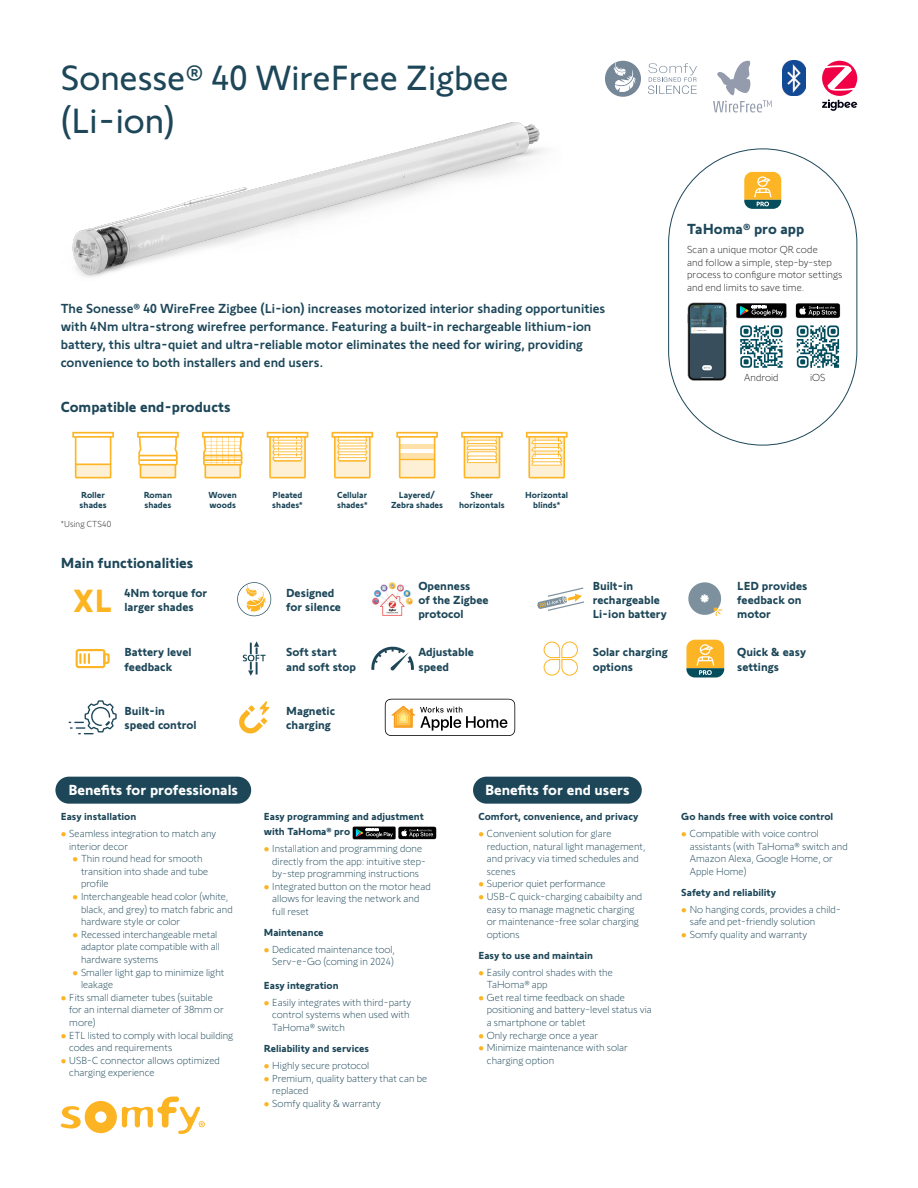
<style>
.page{position:relative;width:918px;height:1188px;background:#fff}
.page>*{position:absolute;margin:0;border:0;box-sizing:border-box;transform-origin:0 0}
.t1{font:36px/43.2px "Somfy Sans";color:#1d4759}
.t2{font:700 33px "Somfy Sans";color:#fcb423}
.t3{font:700 15px "Somfy Sans";color:#1d4759}
.t4{font:700 15px "Somfy Sans";color:#fff}
.t5{font:500 13.5px/18px "Somfy Sans";color:#1d4759}
.t6{font:700 12px/14.4px "Somfy Sans";color:#1d4759}
.t7{font:300 10.5px/12.6px "Somfy Sans";color:#1d4759}
.BENEFITS_gras{font:700 10.5px/15px "Somfy Sans";color:#1d4759}
.t8{font:300 10.5px/12.6px "Somfy Sans";letter-spacing:.01em;color:#231f20}
.t9{font:700 9px/10.8px "Somfy Sans";color:#1d4759}
.t10{font:300 9px "Somfy Sans";letter-spacing:.015em;color:#231f20}
</style>
<div class="page">
<svg style="left:60px;top:1097px;width:145px;height:37px"></svg>
<svg style="left:72px;top:432px;width:42px;height:46px"></svg>
<svg style="left:137px;top:432px;width:42px;height:46px"></svg>
<svg style="left:202px;top:432px;width:42px;height:46px"></svg>
<svg style="left:267px;top:432px;width:41px;height:46px"></svg>
<svg style="left:332px;top:432px;width:41px;height:46px"></svg>
<svg style="left:396px;top:432px;width:42px;height:46px"></svg>
<svg style="left:461px;top:432px;width:42px;height:46px"></svg>
<svg style="left:526px;top:432px;width:42px;height:46px"></svg>
<img style="left:782px;top:61px;width:23px;height:35px">
<svg style="left:822px;top:61px;width:35px;height:50px"></svg>
<svg style="left:740px;top:325px;width:43px;height:43px"></svg>
<svg style="left:797px;top:325px;width:42px;height:43px"></svg>
<svg style="left:796px;top:303px;width:44px;height:15px"></svg>
<svg style="left:736px;top:303px;width:50px;height:15px"></svg>
<svg style="left:744px;top:172px;width:37px;height:37px"></svg>
<img style="left:687px;top:302px;width:40px;height:79px">
<svg style="left:353px;top:827px;width:83px;height:12px"></svg>
<div style="left:55px;top:777px;width:196px;height:27px;background:#1d4759;border-radius:14px"></div>
<div style="left:473px;top:777px;width:169px;height:27px;background:#1d4759;border-radius:14px"></div>
<svg style="left:713px;top:61px;width:59px;height:52px"></svg>
<div style="left:605px;top:61px;width:36px;height:36px;background:#768798;border-radius:50%"></div>
<svg style="left:614px;top:62px;width:22px;height:31px"></svg>
<svg style="left:648px;top:63px;width:49px;height:31px"></svg>
<svg style="left:237px;top:582px;width:34px;height:34px"></svg>
<img style="left:372px;top:582px;width:41px;height:34px">
<svg style="left:537px;top:587px;width:47px;height:24px"></svg>
<svg style="left:688px;top:582px;width:35px;height:34px"></svg>
<svg style="left:76px;top:649px;width:34px;height:19px"></svg>
<svg style="left:243px;top:641px;width:23px;height:35px"></svg>
<svg style="left:371px;top:646px;width:43px;height:25px"></svg>
<svg style="left:543px;top:641px;width:35px;height:35px"></svg>
<svg style="left:686px;top:640px;width:38px;height:37px"></svg>
<svg style="left:69px;top:700px;width:48px;height:34px"></svg>
<svg style="left:239px;top:701px;width:31px;height:33px"></svg>
<svg style="left:385px;top:699px;width:130px;height:37px"></svg>
<img style="left:72px;top:122px;width:472px;height:155px">
<p class="t1" style="left:61px;top:52px;width:450px">Sonesse® 40 WireFree Zigbee (Li-ion)</p>
<p class="t5" style="left:61px;top:298px;width:546px">The Sonesse® 40 WireFree Zigbee (Li-ion) increases motorized interior shading opportunities with 4Nm ultra-strong wirefree performance. Featuring a built-in rechargeable lithium-ion battery, this ultra-quiet and ultra-reliable motor eliminates the need for wiring, providing convenience to both installers and end users.</p>
<p class="t3" style="left:61px;top:395px;width:171px">Compatible end-products</p>
<p class="t9" style="left:80px;top:488px;width:29px">Roller shades</p>
<p class="t9" style="left:144px;top:488px;width:30px">Roman shades</p>
<p class="t9" style="left:209px;top:488px;width:30px">Woven woods</p>
<p class="t9" style="left:272px;top:488px;width:32px">Pleated shades*</p>
<p class="t9" style="left:337px;top:488px;width:32px">Cellular shades*</p>
<p class="t9" style="left:391px;top:488px;width:54px;text-align:center">Layered/<br>Zebra shades</p>
<p class="t9" style="left:459px;top:488px;width:47px;text-align:center">Sheer horizontals</p>
<p class="t9" style="left:525px;top:488px;width:45px;text-align:center">Horizontal blinds*</p>
<p class="t10" style="left:61px;top:517px;width:52px">*Using CTS40</p>
<p class="t3" style="left:61px;top:551px;width:134px">Main functionalities</p>
<p class="t3" style="left:687px;top:217px;width:119px">TaHoma® pro app</p>
<p class="t8" style="left:687px;top:242px;width:157px">Scan a unique motor QR code<br>and follow a simple, step-by-step process to configure motor settings and end limits to save time.</p>
<p class="t8" style="left:744px;top:371px;width:36px">Android</p>
<p class="t8" style="left:810px;top:371px;width:17px">iOS</p>
<p class="t2" style="left:73px;top:574px;width:41px">XL</p>
<p class="t6" style="left:125px;top:584px;width:84px">4Nm torque for larger shades</p>
<p class="t6" style="left:286px;top:584px;width:56px">Designed for silence</p>
<p class="t6" style="left:418px;top:577px;width:72px">Openness<br>of the Zigbee protocol</p>
<p class="t6" style="left:593px;top:577px;width:76px">Built-in rechargeable<br>Li-ion battery</p>
<p class="t6" style="left:737px;top:577px;width:72px">LED provides feedback on motor</p>
<p class="t6" style="left:125px;top:643px;width:69px">Battery level feedback</p>
<p class="t6" style="left:286px;top:643px;width:71px">Soft start and soft stop</p>
<p class="t6" style="left:418px;top:643px;width:57px">Adjustable speed</p>
<p class="t6" style="left:593px;top:643px;width:77px">Solar charging options</p>
<p class="t6" style="left:737px;top:643px;width:70px">Quick &amp; easy</p>
<p class="t6" style="left:737px;top:658px;width:43px">settings</p>
<p class="t6" style="left:125px;top:702px;width:74px">Built-in speed control</p>
<p class="t6" style="left:286px;top:702px;width:51px">Magnetic charging</p>
<p class="t4" style="left:68px;top:778px;width:171px">Benefits for professionals</p>
<p class="t4" style="left:485px;top:778px;width:146px">Benefits for end users</p>
<p class="BENEFITS_gras" style="left:61px;top:808px;width:77px">Easy installation</p>
<p class="t7" style="left:69px;top:826px;width:149px">Seamless integration to match any interior decor</p>
<p class="t7" style="left:81px;top:851px;width:129px">Thin round head for smooth transition into shade and tube profile</p>
<p class="t7" style="left:81px;top:889px;width:153px">Interchangeable head color (white, black, and grey) to match fabric and hardware style or color</p>
<p class="t7" style="left:81px;top:927px;width:141px">Recessed interchangeable metal adaptor plate compatible with all hardware systems</p>
<p class="t7" style="left:81px;top:965px;width:145px">Smaller light gap to minimize light leakage</p>
<p class="t7" style="left:69px;top:990px;width:156px">Fits small diameter tubes (suitable for an internal diameter of 38mm or more)</p>
<p class="t7" style="left:69px;top:1028px;width:166px">ETL listed to comply with local building codes and requirements</p>
<p class="t7" style="left:69px;top:1053px;width:152px">USB-C connector allows optimized charging experience</p>
<p class="BENEFITS_gras" style="left:264px;top:808px;width:162px">Easy programming and adjustment with TaHoma® pro</p>
<p class="t7" style="left:272px;top:841px;width:155px">Installation and programming done directly from the app: intuitive step&shy;by-step programming instructions</p>
<p class="t7" style="left:272px;top:879px;width:160px">Integrated button on the motor head allows for leaving the network and full reset</p>
<p class="BENEFITS_gras" style="left:264px;top:924px;width:61px">Maintenance</p>
<p class="t7" style="left:272px;top:942px;width:124px">Dedicated maintenance tool,<br>Serv-e-Go (coming in 2024)</p>
<p class="BENEFITS_gras" style="left:264px;top:977px;width:76px">Easy integration</p>
<p class="t7" style="left:272px;top:995px;width:140px">Easily integrates with third-party control systems when used with<br>TaHoma® switch</p>
<p class="BENEFITS_gras" style="left:264px;top:1040px;width:107px">Reliability and services</p>
<p class="t7" style="left:272px;top:1058px;width:98px">Highly secure protocol</p>
<p class="t7" style="left:272px;top:1071px;width:156px">Premium, quality battery that can be replaced</p>
<p class="t7" style="left:272px;top:1096px;width:110px">Somfy quality &amp; warranty</p>
<p class="BENEFITS_gras" style="left:478px;top:808px;width:162px">Comfort, convenience, and privacy</p>
<p class="t7" style="left:487px;top:826px;width:160px">Convenient solution for glare reduction, natural light management, and privacy via timed schedules and scenes</p>
<p class="t7" style="left:487px;top:876px;width:120px">Superior quiet performance</p>
<p class="t7" style="left:487px;top:889px;width:157px">USB-C quick-charging cabaibilty and easy to manage magnetic charging or maintenance-free solar charging options</p>
<p class="BENEFITS_gras" style="left:478px;top:946px;width:116px">Easy to use and maintain</p>
<p class="t7" style="left:487px;top:965px;width:127px">Easily control shades with the<br>TaHoma® app</p>
<p class="t7" style="left:487px;top:990px;width:166px">Get real time feedback on shade positioning and battery-level status via a smartphone or tablet</p>
<p class="t7" style="left:487px;top:1028px;width:113px">Only recharge once a year</p>
<p class="t7" style="left:487px;top:1040px;width:143px">Minimize maintenance with solar charging option</p>
<p class="BENEFITS_gras" style="left:681px;top:808px;width:154px">Go hands free with voice control</p>
<p class="t7" style="left:690px;top:826px;width:159px">Compatible with voice control assistants (with TaHoma® switch and<br>Amazon Alexa, Google Home, or<br>Apple Home)</p>
<p class="BENEFITS_gras" style="left:681px;top:883px;width:96px">Safety and reliability</p>
<p class="t7" style="left:690px;top:902px;width:153px">No hanging cords, provides a child&shy;safe and pet-friendly solution</p>
<p class="t7" style="left:690px;top:927px;width:119px">Somfy quality and warranty</p>
</div>
